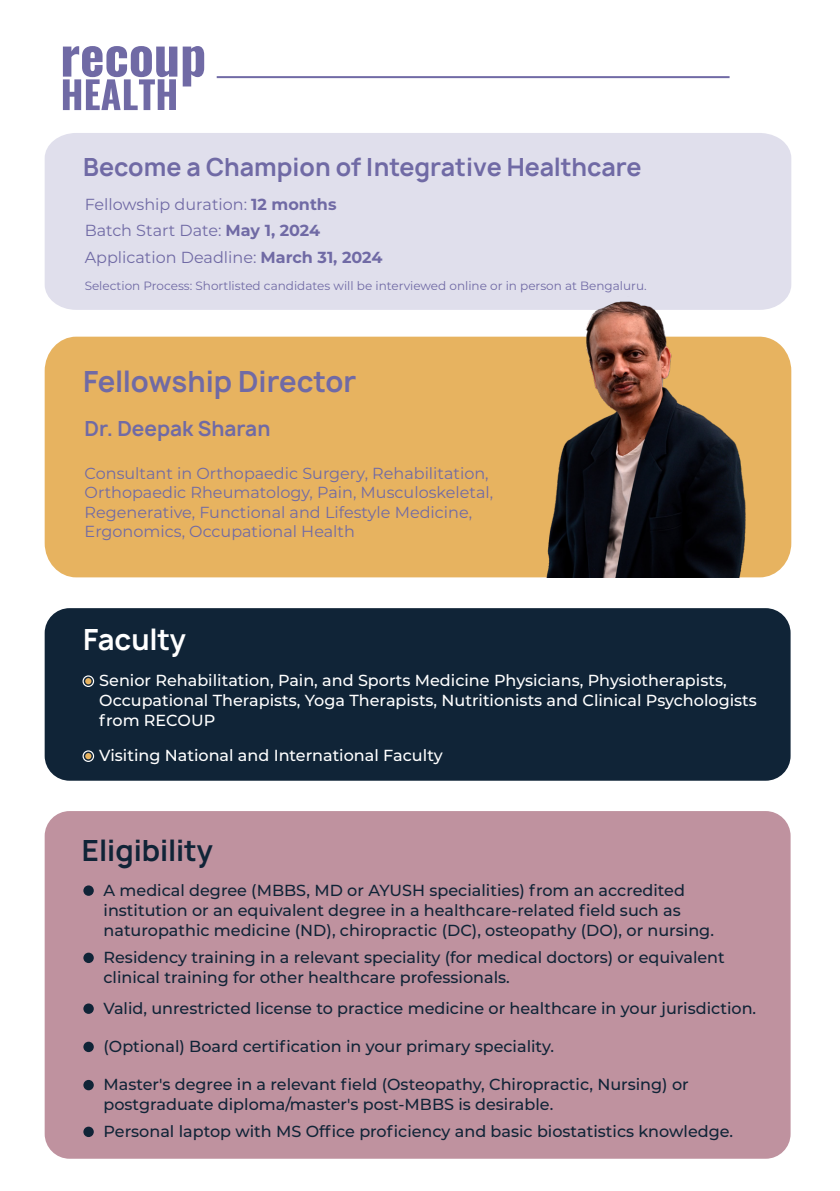
<style>
.page{position:relative;width:840px;height:1191px;background:#fff}
.page>*{position:absolute;margin:0;border:0;box-sizing:border-box;transform-origin:0 0}
.t1{font:700 28px "Manrope";color:#706aa5}
.t2{font:700 28px "Manrope";color:#102437}
.t3{font:700 28px "Manrope";color:#fff}
.t4{font:700 24px "Manrope";color:#706aa5}
.t5{font:700 20px "Manrope";color:#706aa5}
.t6{font:500 16px/20px "Montserrat";color:#102437}
.t7{font:16px/19.6px "Montserrat";color:#706aa5}
.t8{font:500 16px/20px "Montserrat";color:#fff}
.t9{font:12px "Montserrat";color:#706aa5}
.s1{font-weight:700}
</style>
<div class="page">
<svg style="left:63px;top:46px;width:141px;height:64px"></svg>
<hr style="left:216px;top:76px;width:513px;height:2px;background:#706aa5">
<div style="left:45px;top:133px;width:745px;height:177px;background:#e0dfec"></div>
<div style="left:45px;top:337px;width:408px;height:240px;background:#e7b360"></div>
<img style="left:453px;top:229px;width:339px;height:348px">
<div style="left:45px;top:811px;width:745px;height:347px;background:#bf929f;border-radius:25px"></div>
<div style="left:45px;top:608px;width:745px;height:172px;background:#102437;border-radius:25px"></div>
<div style="left:82px;top:675px;width:12px;height:12px;border:1px solid #fff;border-radius:50%"></div>
<svg style="left:85px;top:678px;width:6px;height:6px"></svg>
<div style="left:82px;top:750px;width:12px;height:12px;border:1px solid #fff;border-radius:50%"></div>
<svg style="left:85px;top:753px;width:6px;height:6px"></svg>
<div style="left:83px;top:885px;width:11px;height:10px;background:#102437;border-radius:50%"></div>
<svg style="left:83px;top:952px;width:11px;height:11px"></svg>
<div style="left:85px;top:954px;width:7px;height:7px;background:#102437;border-radius:50%"></div>
<svg style="left:83px;top:1003px;width:11px;height:11px"></svg>
<div style="left:85px;top:1005px;width:7px;height:6px;background:#102437;border-radius:50%"></div>
<svg style="left:83px;top:1041px;width:11px;height:11px"></svg>
<div style="left:85px;top:1043px;width:7px;height:7px;background:#102437;border-radius:50%"></div>
<div style="left:83px;top:1080px;width:11px;height:10px;background:#102437;border-radius:50%"></div>
<svg style="left:83px;top:1126px;width:11px;height:11px"></svg>
<div style="left:85px;top:1128px;width:7px;height:7px;background:#102437;border-radius:50%"></div>
<h2 class="t4" style="left:83px;top:151px;width:559px">Become a Champion of Integrative Healthcare</h2>
<p class="t7" style="left:85px;top:194px;width:253px">Fellowship duration: <span class="s1">12 months</span></p>
<p class="t7" style="left:85px;top:247px;width:299px">Application Deadline: <span class="s1">March 31, 2024</span></p>
<p class="t7" style="left:85px;top:220px;width:237px">Batch Start Date: <span class="s1">May 1, 2024</span></p>
<p class="t9" style="left:85px;top:278px;width:563px">Selection Process: Shortlisted candidates will be interviewed online or in person at Bengaluru.</p>
<h1 class="t1" style="left:83px;top:363px;width:274px">Fellowship Director</h1>
<p class="t5" style="left:85px;top:415px;width:187px">Dr. Deepak Sharan</p>
<p class="t7" style="left:85px;top:462px;width:410px">Consultant in Orthopaedic Surgery, Rehabilitation, Orthopaedic Rheumatology, Pain, Musculoskeletal, Regenerative, Functional and Lifestyle Medicine, Ergonomics, Occupational Health</p>
<h1 class="t3" style="left:83px;top:621px;width:104px">Faculty</h1>
<p class="t8" style="left:99px;top:670px;width:658px">Senior Rehabilitation, Pain, and Sports Medicine Physicians, Physiotherapists,<br>Occupational Therapists, Yoga Therapists, Nutritionists and Clinical Psychologists from RECOUP</p>
<p class="t8" style="left:99px;top:745px;width:345px">Visiting National and International Faculty</p>
<h1 class="t2" style="left:82px;top:831px;width:132px">Eligibility</h1>
<p class="t6" style="left:103px;top:879px;width:611px">A medical degree (MBBS, MD or AYUSH specialities) from an accredited institution or an equivalent degree in a healthcare-related field such as naturopathic medicine (ND), chiropractic (DC), osteopathy (DO), or nursing.</p>
<p class="t6" style="left:103px;top:946px;width:622px">Residency training in a relevant speciality (for medical doctors) or equivalent clinical training for other healthcare professionals.</p>
<p class="t6" style="left:103px;top:997px;width:654px">Valid, unrestricted license to practice medicine or healthcare in your jurisdiction.</p>
<p class="t6" style="left:103px;top:1035px;width:452px">(Optional) Board certification in your primary speciality.</p>
<p class="t6" style="left:103px;top:1074px;width:586px">Master's degree in a relevant field (Osteopathy, Chiropractic, Nursing) or postgraduate diploma/master's post-MBBS is desirable.</p>
<p class="t6" style="left:103px;top:1120px;width:631px">Personal laptop with MS Office proficiency and basic biostatistics knowledge.</p>
</div>
